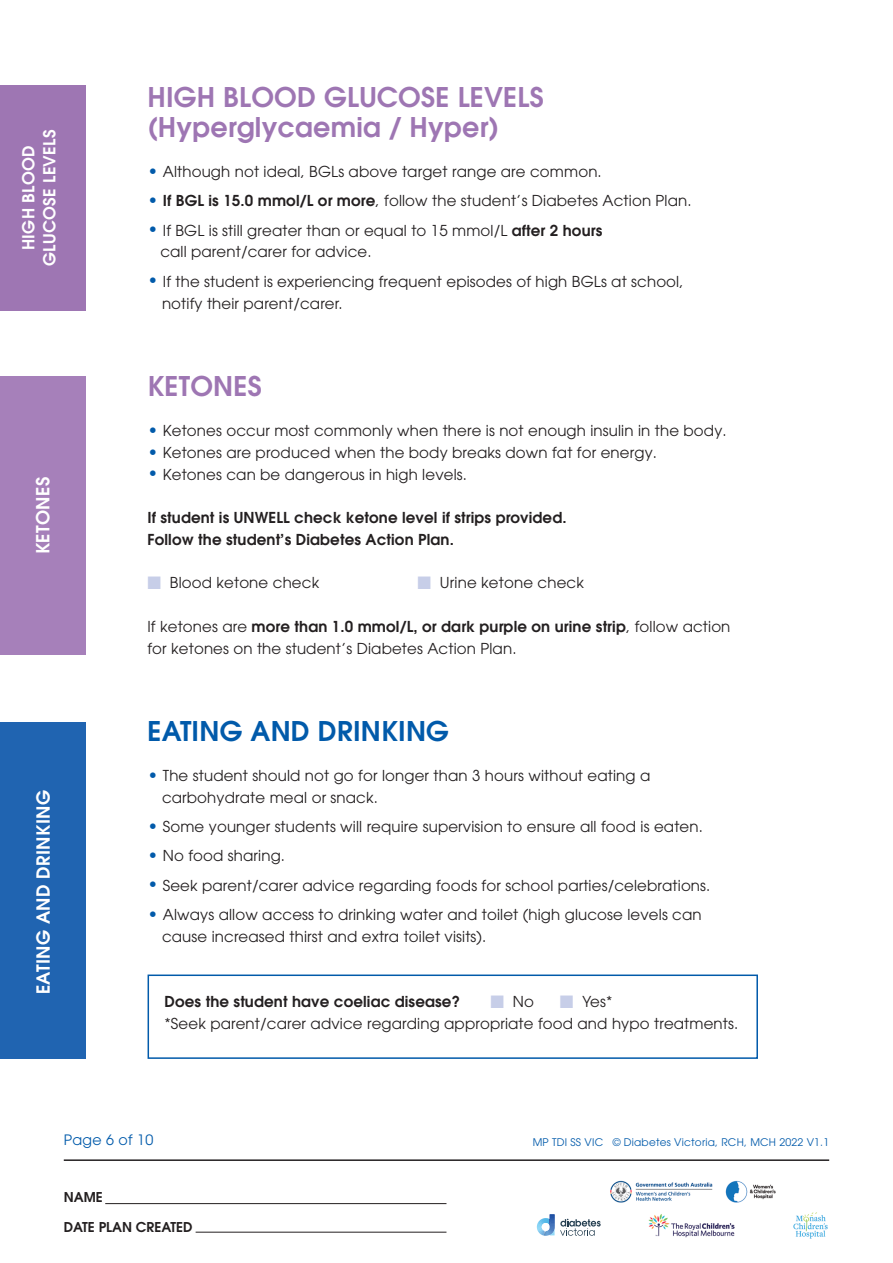
<style>
.page{position:relative;width:893px;height:1263px;background:#fff}
.page>*{position:absolute;margin:0;border:0;box-sizing:border-box;transform-origin:0 0}
.t1{font:600 27px/30px "Avant Garde";letter-spacing:.01em;color:#9e76b3}
.t2{font:600 27px "Avant Garde";letter-spacing:.01em;color:#015aaa}
.t3{font:600 18px "Avant Garde";letter-spacing:.02em;color:#fff}
.t4{font:600 16.5px/21px "Avant Garde";letter-spacing:.02em;color:#fff;text-align:center}
.t5{font:15px/21.8px "Avant Garde";letter-spacing:.01em;color:#231f20}
.t6{font:600 15px/21.8px "Avant Garde";letter-spacing:.01em;color:#231f20}
.t7{font:14.25px "Avant Garde";letter-spacing:.02em;color:#015aaa}
.t8{font:600 13.5px "Avant Garde";color:#231f20}
.t9{font:10.5px "Avant Garde";letter-spacing:.02em;color:#015aaa}
.s1{font-size:18px;color:#015aaa}
.s2{font-weight:600}
.s3{color:#c7cee8}
</style>
<div class="page">
<hr style="left:64px;top:1159px;width:765px;height:2px;background:#231f20">
<div style="left:0;top:85px;width:85px;height:225px;background:#9e76b3"></div>
<div style="left:0;top:722px;width:85px;height:337px;background:#2064b1"></div>
<div style="left:0;top:377px;width:85px;height:278px;background:#a680ba"></div>
<div style="left:148px;top:974px;width:610px;height:85px;border:2px solid #015aaa"></div>
<hr style="left:105px;top:1203px;width:341px;height:1px;background:#231f20">
<hr style="left:196px;top:1232px;width:250px;height:1px;background:#231f20">
<img style="left:610px;top:1180px;width:166px;height:23px">
<svg style="left:537px;top:1214px;width:64px;height:22px"></svg>
<img style="left:793px;top:1213px;width:34px;height:26px">
<img style="left:649px;top:1214px;width:86px;height:24px">
<p class="t4" style="left:18px;top:266px;width:136px;rotate:-90deg">HIGH Blood glucose levels</p>
<p class="t3" style="left:31px;top:554px;width:79px;rotate:-90deg">KETONES</p>
<p class="t3" style="left:31px;top:994px;width:205px;rotate:-90deg">EATING AND DRINKING</p>
<h1 class="t1" style="left:147px;top:81px;width:398px">HIGH BLOOD GLUCOSE LEVELS (Hyperglycaemia / Hyper)</h1>
<p class="t5" style="left:147px;top:161px;width:456px"><span class="s1">•</span> Although not ideal, BGLs above target range are common.</p>
<p class="t5" style="left:147px;top:190px;width:546px"><span class="s1">•</span> <span class="s2">If BGL is 15.0 mmol/L or more</span>, follow the student’s Diabetes Action Plan.</p>
<p class="t5" style="left:160px;top:219px;width:444px;text-indent:-13px"><span class="s1">•</span> If BGL is still greater than or equal to 15 mmol/L <span class="s2">after 2 hours </span>call parent/carer for advice.</p>
<p class="t5" style="left:162px;top:270px;width:523px;text-indent:-15px"><span class="s1">•</span> If the student is experiencing frequent episodes of high BGLs at school, notify their parent/carer.</p>
<h1 class="t1" style="left:147px;top:370px;width:116px">KETONES</h1>
<p class="t5" style="left:147px;top:420px;width:581px"><span class="s1">•</span> Ketones occur most commonly when there is not enough insulin in the body.</p>
<p class="t5" style="left:147px;top:441px;width:511px"><span class="s1">•</span> Ketones are produced when the body breaks down fat for energy.</p>
<p class="t5" style="left:147px;top:463px;width:321px"><span class="s1">•</span> Ketones can be dangerous in high levels.</p>
<p class="t6" style="left:147px;top:506px;width:421px">If student is UNWELL check ketone level if strips provided.<br>Follow the student’s Diabetes Action Plan.</p>
<p class="t5" style="left:147px;top:572px;width:173px"><span class="s3">■</span> Blood ketone check</p>
<p class="t5" style="left:417px;top:572px;width:168px"><span class="s3">■</span> Urine ketone check</p>
<p class="t5" style="left:147px;top:615px;width:585px">If ketones are <span class="s2">more than 1.0 mmol/L, or dark purple on urine strip</span>, follow action for ketones on the student’s Diabetes Action Plan.</p>
<h1 class="t2" style="left:147px;top:713px;width:302px">EATING AND DRINKING</h1>
<p class="t5" style="left:162px;top:765px;width:490px;text-indent:-15px"><span class="s1">•</span> The student should not go for longer than 3 hours without eating a carbohydrate meal or snack.</p>
<p class="t5" style="left:147px;top:816px;width:557px"><span class="s1">•</span> Some younger students will require supervision to ensure all food is eaten.</p>
<p class="t5" style="left:147px;top:845px;width:139px"><span class="s1">•</span> No food sharing.</p>
<p class="t5" style="left:147px;top:874px;width:564px"><span class="s1">•</span> Seek parent/carer advice regarding foods for school parties/celebrations.</p>
<p class="t5" style="left:162px;top:903px;width:541px;text-indent:-15px"><span class="s1">•</span> Always allow access to drinking water and toilet (high glucose levels can cause increased thirst and extra toilet visits).</p>
<p class="t5" style="left:164px;top:990px;width:575px;text-indent:396px"><span class="s3">■</span> Yes*<br>*Seek parent/carer advice regarding appropriate food and hypo treatments.</p>
<p class="t6" style="left:164px;top:990px;width:297px">Does the student have coeliac disease?</p>
<p class="t5" style="left:490px;top:990px;width:45px"><span class="s3">■</span> No</p>
<p class="t7" style="left:64px;top:1132px;width:91px">Page 6 of 10</p>
<p class="t9" style="left:533px;top:1136px;width:298px">MP TDI SS VIC © Diabetes Victoria, RCH, MCH 2022 V1.1</p>
<p class="t8" style="left:64px;top:1188px;width:39px">Name</p>
<p class="t8" style="left:64px;top:1218px;width:18px">Date</p>
<p class="t8" style="left:99px;top:1218px;width:9px">plan</p>
<p class="t8" style="left:136px;top:1218px;width:19px">created</p>
</div>
